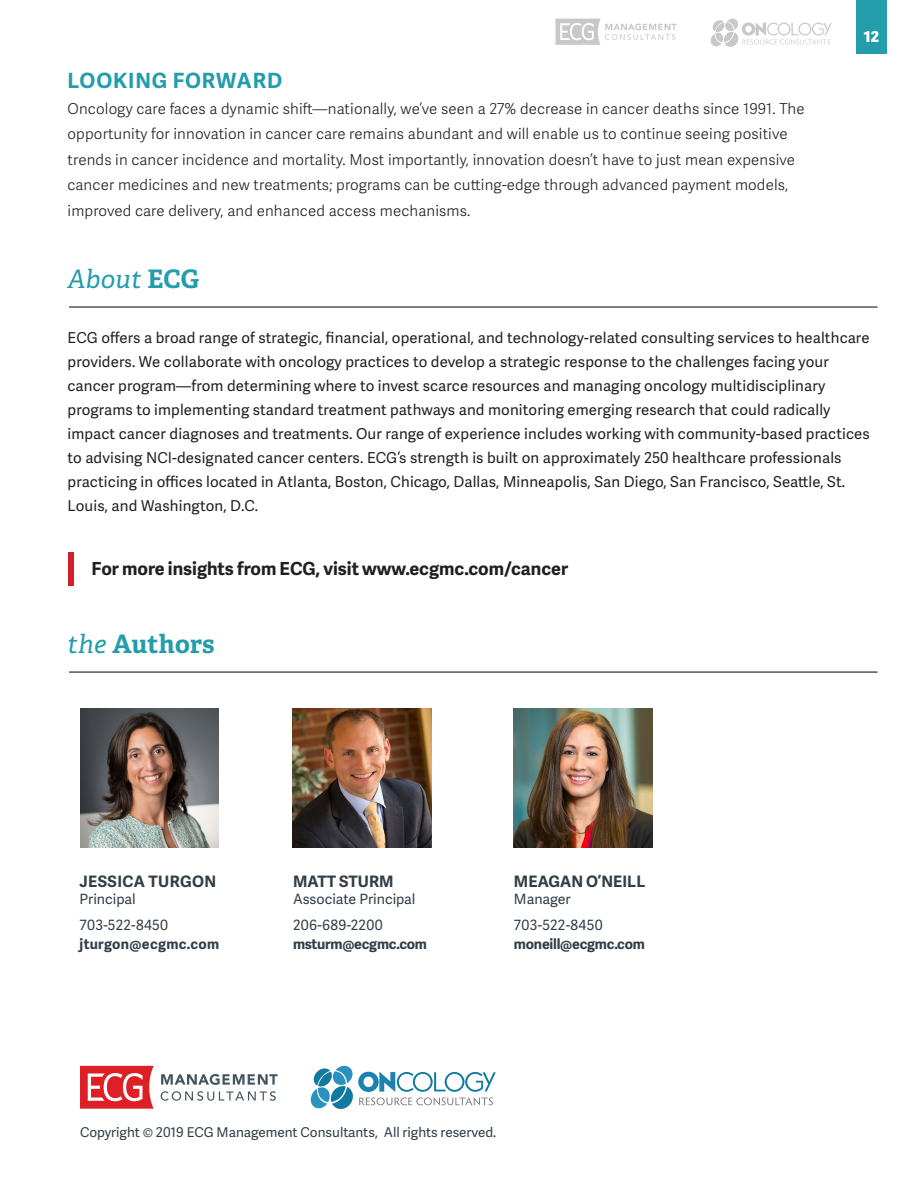
<style>
.page{position:relative;width:918px;height:1188px;background:#fff}
.page>*{position:absolute;margin:0;border:0;box-sizing:border-box;transform-origin:0 0}
.t1{font:700 25.5px "Adelle";letter-spacing:.01em;color:#239dab}
.t2{font:italic 25.5px "Adelle";letter-spacing:.01em;color:#239dab}
.t3{font:700 21px "Adelle Sans";letter-spacing:.04em;color:#239dab}
.Main_Paragraph{font:700 18px "Adelle Sans";color:#231f20}
.Name2{font:700 15.75px "Adelle Sans";letter-spacing:.005em;color:#323d47}
.Name2-2{font:700 15.75px "Adelle Sans";letter-spacing:.025em;color:#323d47}
.Bulleted_Main{font:15px/24px "Adelle Sans";letter-spacing:.01em;color:#231f20}
.t4{font:300 15px/25.5px "Adelle Sans";letter-spacing:.01em;color:#231f20}
.t5{font:800 15px "Adelle Sans";color:#fff}
.number2{font:700 14.1px/18.9px "Adelle Sans";letter-spacing:-.015em;color:#323d47}
.title2{font:14.1px "Adelle Sans";color:#323d47}
.number2-2{font:700 14.1px/18.9px "Adelle Sans";letter-spacing:.025em;color:#323d47}
.t6{font:13.5px "Adelle Sans";color:#323d47}
.s1{font-weight:700;font-style:normal}
.s2{font-weight:400;font-style:italic}
.s3{font-weight:400}
</style>
<div class="page">
<svg style="left:555px;top:19px;width:122px;height:26px"></svg>
<svg style="left:711px;top:19px;width:121px;height:27px"></svg>
<div style="left:856px;top:0;width:31px;height:54px;background:#239dab"></div>
<hr style="left:69px;top:672px;width:809px;height:1px;background:#000">
<img style="left:80px;top:708px;width:139px;height:139px">
<img style="left:293px;top:708px;width:138px;height:139px">
<hr style="left:69px;top:307px;width:809px;height:1px;background:#000">
<div style="left:68px;top:552px;width:6px;height:33px;background:#d0202e"></div>
<img style="left:514px;top:708px;width:138px;height:139px">
<svg style="left:161px;top:1074px;width:117px;height:11px"></svg>
<svg style="left:161px;top:1091px;width:115px;height:10px"></svg>
<svg style="left:80px;top:1066px;width:74px;height:43px"></svg>
<svg style="left:311px;top:1066px;width:185px;height:43px"></svg>
<p class="t3" style="left:68px;top:66px;width:216px">LOOKING FORWARD</p>
<p class="t4" style="left:68px;top:95px;width:739px">Oncology care faces a dynamic shift—nationally, we’ve seen a 27% decrease in cancer deaths since 1991. The opportunity for innovation in cancer care remains abundant and will enable us to continue seeing positive trends in cancer incidence and mortality. Most importantly, innovation doesn’t have to just mean expensive cancer medicines and new treatments; programs can be cutting-edge through advanced payment models, improved care delivery, and enhanced access mechanisms.</p>
<h2 class="t2" style="left:68px;top:263px;width:133px">About <span class="s1">ECG</span></h2>
<p class="t5" style="left:864px;top:26px;width:17px">12</p>
<p class="Bulleted_Main" style="left:68px;top:326px;width:804px">ECG offers a broad range of strategic, financial, operational, and technology-related consulting services to healthcare providers. We collaborate with oncology practices to develop a strategic response to the challenges facing your cancer program—from determining where to invest scarce resources and managing oncology multidisciplinary programs to implementing standard treatment pathways and monitoring emerging research that could radically impact cancer diagnoses and treatments. Our range of experience includes working with community-based practices to advising NCI-designated cancer centers. ECG’s strength is built on approximately 250 healthcare professionals practicing in offices located in Atlanta, Boston, Chicago, Dallas, Minneapolis, San Diego, San Francisco, Seattle, St.<br>Louis, and Washington, D.C.</p>
<p class="Main_Paragraph" style="left:92px;top:555px;width:478px">For more insights from ECG, visit www.ecgmc.com/cancer</p>
<h2 class="t1" style="left:68px;top:628px;width:149px"><span class="s2">the</span> Authors</h2>
<p class="Name2-2" style="left:80px;top:869px;width:138px">JESSICA TURGON</p>
<p class="title2" style="left:80px;top:889px;width:58px">Principal</p>
<p class="number2-2" style="left:80px;top:915px;width:141px"><span class="s3">703-522-8450 </span>jturgon@ecgmc.com</p>
<p class="Name2" style="left:293px;top:869px;width:102px">MATT STURM</p>
<p class="title2" style="left:293px;top:889px;width:124px">Associate Principal</p>
<p class="number2" style="left:293px;top:915px;width:136px"><span class="s3">206-689-2200 </span>msturm@ecgmc.com</p>
<p class="Name2" style="left:514px;top:869px;width:133px">MEAGAN O’NEILL</p>
<p class="title2" style="left:514px;top:889px;width:58px">Manager</p>
<p class="number2" style="left:514px;top:915px;width:133px"><span class="s3">703-522-8450 </span>moneill@ecgmc.com</p>
<p class="t6" style="left:80px;top:1123px;width:418px">Copyright © 2019 ECG Management Consultants, All rights reserved.</p>
</div>
